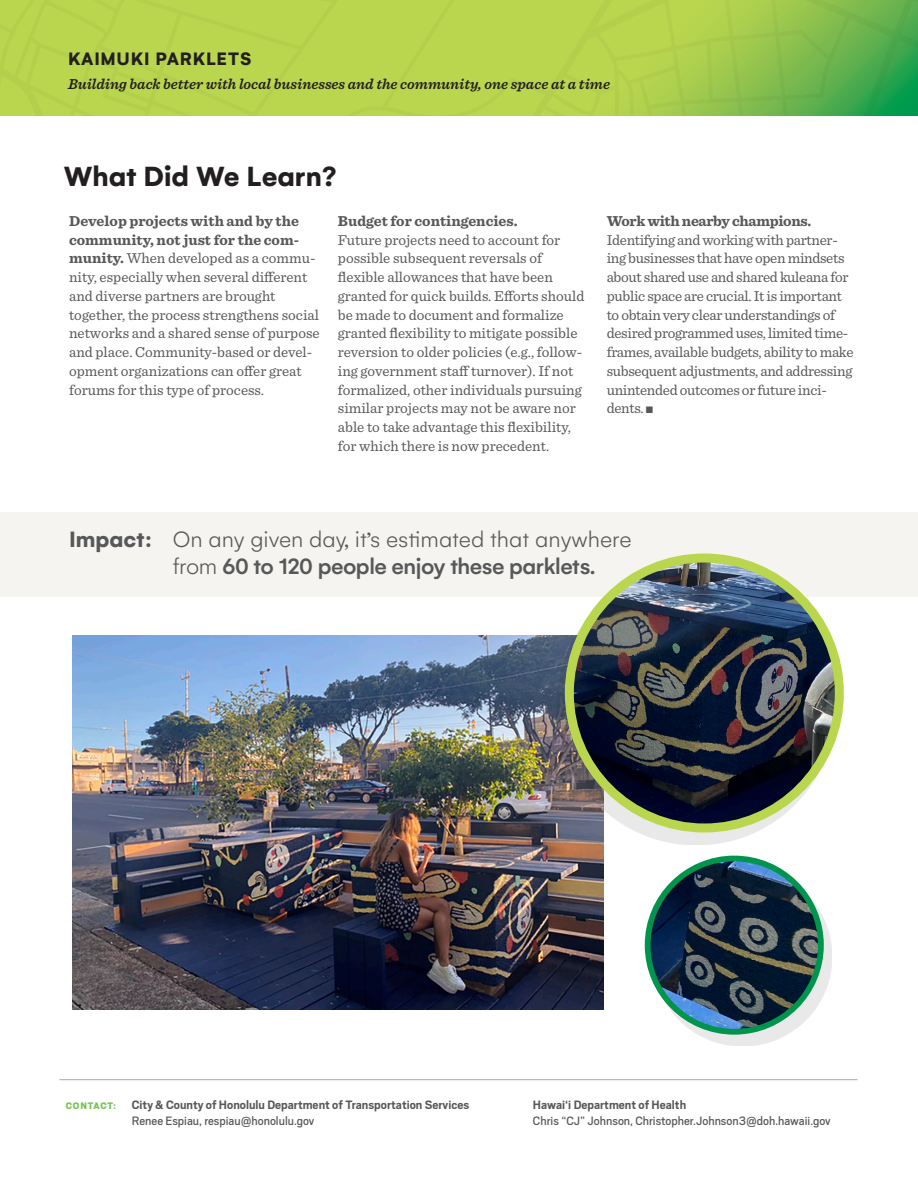
<style>
.page{position:relative;width:918px;height:1188px;background:#fff}
.page>*{position:absolute;margin:0;border:0;box-sizing:border-box;transform-origin:0 0}
.t1{font:700 30px "Gelion";color:#231f20}
.t2{font:300 24px "Gelion";color:#57585a}
.t3{font:500 24px "Gelion";letter-spacing:-.02em;color:#57585a}
.t4{font:700 24px "Gelion";color:#57585a}
.t5{font:700 19.5px "Gelion";letter-spacing:.04em;color:#231f20}
.t6{font:15px/18.8px "Sentinel";color:#57585a}
.t7{font:15px/18.8px "Sentinel";letter-spacing:-.02em;color:#57585a}
.t8{font:italic 600 15px "Sentinel";color:#231f20}
.t9{font:700 15px "Sentinel";color:#57585a}
.t10{font:700 15px "Sentinel";letter-spacing:-.02em;color:#57585a}
.t11{font:700 13.5px "Scout";color:#57585a}
.t12{font:13.5px "Scout";color:#57585a}
.s1{font-weight:700}
.s2{font-weight:300}
.s3{font-weight:900;font-size:10.5px;color:#78c258}
</style>
<div class="page">
<div style="left:0;top:512px;width:918px;height:84px;background:#f5f4f0"></div>
<hr style="left:59px;top:1079px;width:799px;height:1px;background:#a8a9ad">
<svg style="left:0;top:0;width:918px;height:116px;background:#a8ce4d"></svg>
<img style="left:72px;top:635px;width:531px;height:374px">
<div style="left:557px;top:566px;width:279px;height:279px;background:#231f20;opacity:.1"></div>
<img style="left:569px;top:558px;width:270px;height:270px;border-radius:135px">
<div style="left:565px;top:554px;width:279px;height:278px;border:9px solid #bad64e;border-radius:50%"></div>
<div style="left:653px;top:867px;width:179px;height:179px;background:#231f20;opacity:.1"></div>
<img style="left:648px;top:859px;width:173px;height:173px;border-radius:87px">
<div style="left:645px;top:856px;width:179px;height:179px;border:6px solid #00944d;border-radius:50%"></div>
<p class="t5" style="left:68px;top:47px;width:185px">KAIMUKI PARKLETS</p>
<p class="t8" style="left:68px;top:72px;width:544px">Building back better with local businesses and the community, one space at a time</p>
<p class="t1" style="left:64px;top:157px;width:274px">What Did We Learn?</p>
<p class="t9" style="left:69px;top:209px;width:231px">Develop projects with and by the</p>
<p class="t6" style="left:69px;top:229px;width:252px"><span class="s1">community, not just for the com&shy;munity.</span> When developed as a commu&shy;nity, especially when several different and diverse partners are brought together, the process strengthens social networks and a shared sense of purpose and place. Community-based or devel&shy;opment organizations can offer great forums for this type of process.</p>
<p class="t9" style="left:338px;top:209px;width:181px">Budget for contingencies.</p>
<p class="t6" style="left:338px;top:229px;width:248px">Future projects need to account for possible subsequent reversals of flexible allowances that have been granted for quick builds. Efforts should be made to document and formalize granted flexibility to mitigate possible reversion to older policies (e.g., follow&shy;ing government staff turnover). If not formalized, other individuals pursuing similar projects may not be aware nor able to take advantage this flexibility, for which there is now precedent.</p>
<p class="t10" style="left:607px;top:209px;width:206px">Work with nearby champions.</p>
<p class="t7" style="left:607px;top:229px;width:248px">Identifying and working with partner&shy;ing businesses that have open mindsets about shared use and shared kuleana for public space are crucial. It is important to obtain very clear understandings of desired programmed uses, limited time&shy;frames, available budgets, ability to make subsequent adjustments, and addressing unintended outcomes or future inci&shy;dents.</p>
<p class="t4" style="left:69px;top:524px;width:85px">Impact:</p>
<p class="t2" style="left:173px;top:526px;width:460px">On any given day, it’s estimated that anywhere</p>
<p class="t3" style="left:173px;top:551px;width:424px"><span class="s2">from</span> 60 to 120 people enjoy these parklets.</p>
<p class="t11" style="left:66px;top:1096px;width:405px"><span class="s3">CONTACT:</span> City &amp; County of Honolulu Department of Transportation Services</p>
<p class="t12" style="left:132px;top:1112px;width:184px">Renee Espiau, respiau@honolulu.gov</p>
<p class="t11" style="left:533px;top:1096px;width:155px">Hawai‘i Department of Health</p>
<p class="t12" style="left:533px;top:1112px;width:299px">Chris “CJ” Johnson, Christopher.Johnson3@doh.hawaii.gov</p>
</div>
